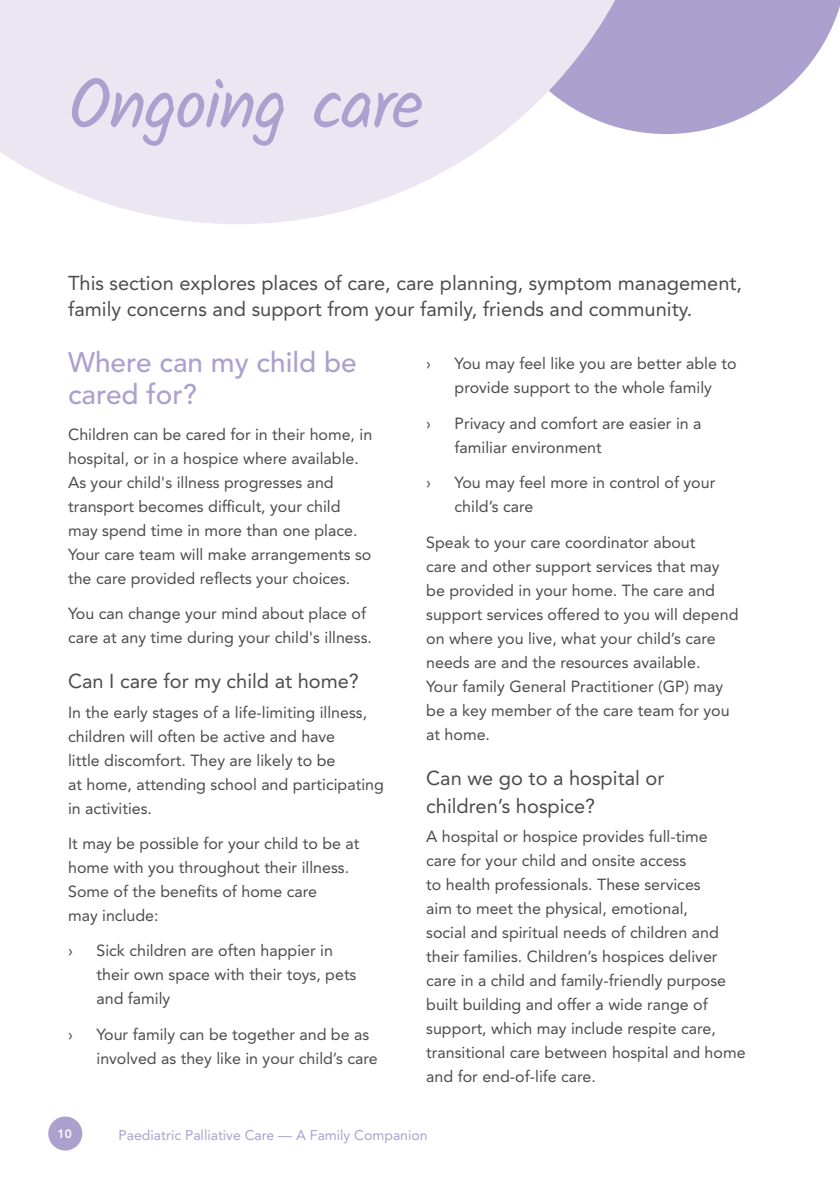
<style>
.page{position:relative;width:840px;height:1191px;background:#fff}
.page>*{position:absolute;margin:0;border:0;box-sizing:border-box;transform-origin:0 0}
.t1{font:70px "Kalam";letter-spacing:-.03em;color:#aca0ce}
.t2{font:500 28px/32px "Avenir LT Std";color:#aca0ce}
.t3{font:20px/26px "Avenir LT Std";color:#4e4b4c}
.t4{font:16px/24px "Avenir LT Std";color:#4e4b4c}
.t5{font:14px "Avenir LT Std";color:#aca0ce}
.t6{font:800 12px "Avenir LT Std";color:#fff}
</style>
<div class="page">
<svg style="left:668px;top:0;width:171px;height:134px;fill:#aca0ce"></svg>
<svg style="left:0;top:0;width:668px;height:224px;fill:#ece6f3"></svg>
<div style="left:48px;top:1116px;width:34px;height:34px;background:#aca0ce;border-radius:50%"></div>
<h1 class="t1" style="left:68px;top:56px;width:356px">Ongoing care</h1>
<p class="t3" style="left:68px;top:270px;width:675px">This section explores places of care, care planning, symptom management, family concerns and support from your family, friends and community.</p>
<h2 class="t2" style="left:68px;top:347px;width:290px">Where can my child be cared for?</h2>
<p class="t4" style="left:68px;top:422px;width:305px">Children can be cared for in their home, in hospital, or in a hospice where available.<br>As your child's illness progresses and transport becomes difficult, your child may spend time in more than one place.<br>Your care team will make arrangements so the care provided reflects your choices.</p>
<p class="t4" style="left:68px;top:601px;width:305px">You can change your mind about place of care at any time during your child's illness.</p>
<p class="t3" style="left:68px;top:668px;width:292px">Can I care for my child at home?</p>
<p class="t4" style="left:68px;top:700px;width:317px">In the early stages of a life-limiting illness, children will often be active and have<br>little discomfort. They are likely to be<br>at home, attending school and participating in activities.</p>
<p class="t4" style="left:68px;top:831px;width:293px">It may be possible for your child to be at home with you throughout their illness.<br>Some of the benefits of home care<br>may include:</p>
<p class="t4" style="left:68px;top:939px;width:7px">›</p>
<p class="t4" style="left:96px;top:939px;width:261px">Sick children are often happier in their own space with their toys, pets and family</p>
<p class="t4" style="left:68px;top:1022px;width:7px">›</p>
<p class="t4" style="left:96px;top:1022px;width:283px">Your family can be together and be as involved as they like in your child’s care</p>
<p class="t4" style="left:426px;top:352px;width:7px">›</p>
<p class="t4" style="left:454px;top:352px;width:283px">You may feel like you are better able to provide support to the whole family</p>
<p class="t4" style="left:426px;top:411px;width:7px">›</p>
<p class="t4" style="left:454px;top:411px;width:248px">Privacy and comfort are easier in a familiar environment</p>
<p class="t4" style="left:426px;top:471px;width:7px">›</p>
<p class="t4" style="left:454px;top:471px;width:262px">You may feel more in control of your child’s care</p>
<p class="t4" style="left:426px;top:530px;width:313px">Speak to your care coordinator about<br>care and other support services that may be provided in your home. The care and support services offered to you will depend on where you live, what your child’s care needs are and the resources available.<br>Your family General Practitioner (GP) may be a key member of the care team for you at home.</p>
<p class="t3" style="left:426px;top:764px;width:239px;line-height:28px">Can we go to a hospital or children’s hospice?</p>
<p class="t4" style="left:426px;top:825px;width:320px">A hospital or hospice provides full-time<br>care for your child and onsite access<br>to health professionals. These services<br>aim to meet the physical, emotional,<br>social and spiritual needs of children and their families. Children’s hospices deliver care in a child and family-friendly purpose built building and offer a wide range of support, which may include respite care, transitional care between hospital and home and for end-of-life care.</p>
<p class="t6" style="left:58px;top:1126px;width:16px">10</p>
<p class="t5" style="left:118px;top:1126px;width:310px">Paediatric Palliative Care — A Family Companion</p>
</div>
